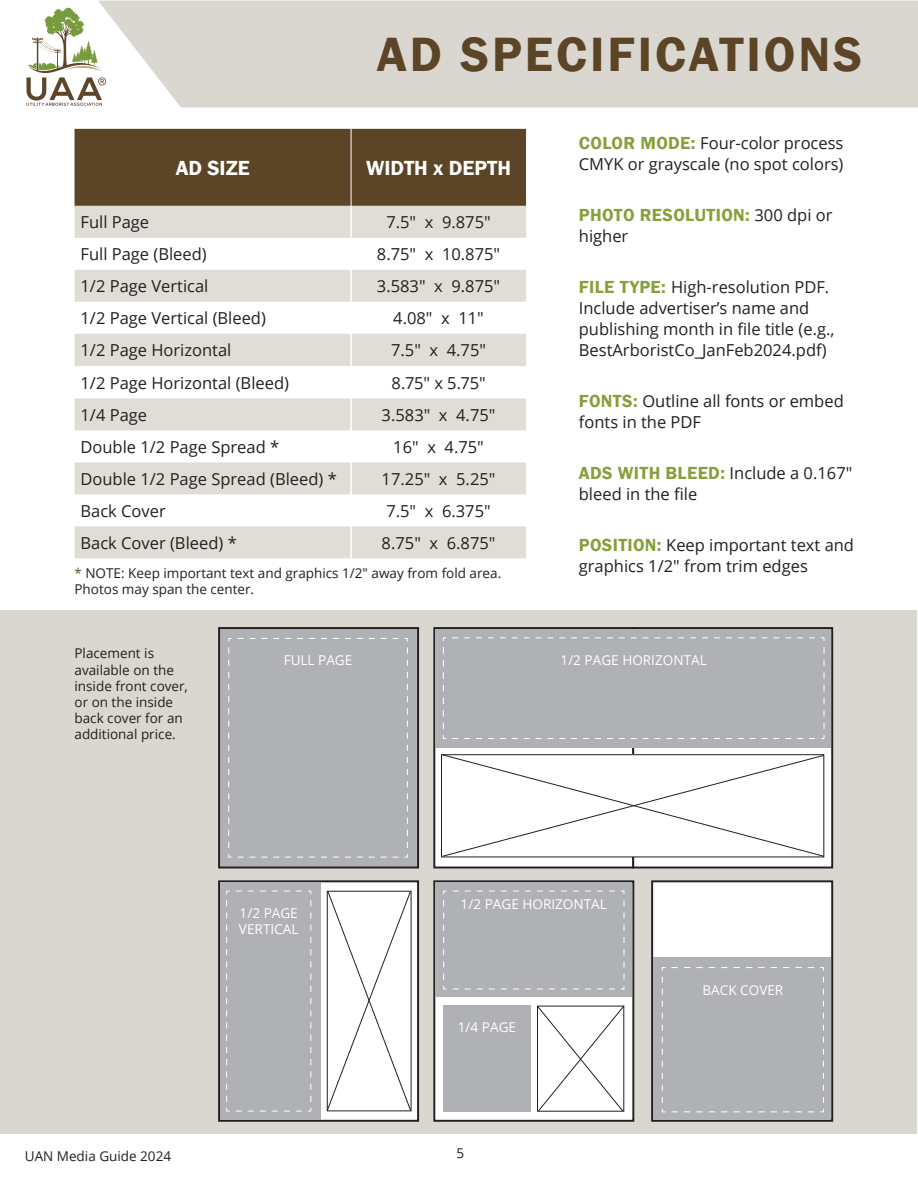
<style>
.page{position:relative;width:918px;height:1188px;background:#fff}
.page>*{position:absolute;margin:0;border:0;box-sizing:border-box;transform-origin:0 0}
.t1{font:600 49.5px "Franklin Gothic";letter-spacing:.06em;color:#5c4527}
.t2{font:600 21px "Franklin Gothic";color:#fff}
.t3{font:600 18px "Franklin Gothic";letter-spacing:.02em;color:#87a03b}
.t4{font:16.5px/21px "Open Sans";color:#231f20}
.t5{font:13.65px/16.4px "Open Sans";color:#fff}
.t6{font:13.5px/16.2px "Open Sans";color:#231f20}
.s1{color:#51612b}
.s2{font-family:"Franklin Gothic";font-weight:600;font-size:18px;color:#87a03b}
.s3{font-family:"Open Sans";font-weight:400;font-size:16.5px;color:#231f20}
</style>
<div class="page">
<div style="left:0;top:610px;width:917px;height:524px;background:#dad6d0"></div>
<div style="left:75px;top:129px;width:451px;height:77px;background:#5c4527"></div>
<svg style="left:75px;top:206px;width:451px;height:352px;fill:#e0ddd7"></svg>
<hr style="left:350px;top:206px;width:2px;height:32px;background:#fff">
<hr style="left:350px;top:238px;width:2px;height:32px;background:#fff">
<hr style="left:350px;top:270px;width:2px;height:32px;background:#fff">
<hr style="left:350px;top:302px;width:2px;height:32px;background:#fff">
<hr style="left:350px;top:334px;width:2px;height:32px;background:#fff">
<hr style="left:350px;top:366px;width:2px;height:32px;background:#fff">
<hr style="left:350px;top:398px;width:2px;height:32px;background:#fff">
<hr style="left:350px;top:430px;width:2px;height:32px;background:#fff">
<hr style="left:350px;top:462px;width:2px;height:32px;background:#fff">
<hr style="left:350px;top:494px;width:2px;height:32px;background:#fff">
<hr style="left:350px;top:526px;width:2px;height:32px;background:#fff">
<hr style="left:351px;top:129px;width:1px;height:77px;background:#fff">
<div style="left:98px;top:1px;width:820px;height:106px;background:#dad6d0"></div>
<div style="left:434px;top:881px;width:199px;height:240px;background:#fff"></div>
<div style="left:433px;top:880px;width:201px;height:242px;border:2px solid #231f20"></div>
<div style="left:435px;top:882px;width:197px;height:115px;background:#b0b1b5"></div>
<div style="left:443px;top:1006px;width:88px;height:106px;background:#b0b1b5"></div>
<div style="left:434px;top:628px;width:199px;height:240px;background:#fff"></div>
<div style="left:433px;top:627px;width:201px;height:241px;border:2px solid #231f20"></div>
<div style="left:633px;top:628px;width:199px;height:240px;background:#fff"></div>
<div style="left:632px;top:627px;width:201px;height:241px;border:2px solid #231f20"></div>
<div style="left:435px;top:629px;width:396px;height:119px;background:#b0b1b5"></div>
<svg style="left:443px;top:637px;width:382px;height:102px"></svg>
<div style="left:219px;top:628px;width:199px;height:240px;background:#b0b1b5"></div>
<div style="left:218px;top:627px;width:201px;height:241px;border:2px solid #231f20"></div>
<svg style="left:228px;top:638px;width:180px;height:220px"></svg>
<div style="left:219px;top:881px;width:199px;height:240px;background:#fff"></div>
<div style="left:218px;top:880px;width:201px;height:242px;border:2px solid #231f20"></div>
<div style="left:220px;top:882px;width:101px;height:238px;background:#b0b1b5"></div>
<svg style="left:326px;top:890px;width:86px;height:222px"></svg>
<svg style="left:226px;top:890px;width:86px;height:222px"></svg>
<div style="left:652px;top:881px;width:180px;height:240px;background:#fff"></div>
<div style="left:651px;top:880px;width:182px;height:242px;border:2px solid #231f20"></div>
<div style="left:653px;top:958px;width:178px;height:162px;background:#b0b1b5"></div>
<svg style="left:662px;top:967px;width:162px;height:146px"></svg>
<svg style="left:537px;top:1005px;width:88px;height:107px"></svg>
<svg style="left:441px;top:754px;width:384px;height:103px"></svg>
<svg style="left:443px;top:890px;width:182px;height:100px"></svg>
<svg style="left:27px;top:7px;width:79px;height:99px"></svg>
<p class="t1" style="left:377px;top:24px;width:487px">AD SPECIFICATIONS</p>
<p class="t2" style="left:176px;top:155px;width:76px">AD SIZE</p>
<p class="t2" style="left:366px;top:155px;width:146px">WIDTH x DEPTH</p>
<p class="t4" style="left:81px;top:211px;width:70px">Full Page</p>
<p class="t4" style="left:386px;top:211px;width:106px">7.5" x 9.875"</p>
<p class="t4" style="left:81px;top:243px;width:128px">Full Page (Bleed)</p>
<p class="t4" style="left:377px;top:243px;width:125px">8.75" x 10.875"</p>
<p class="t4" style="left:81px;top:275px;width:129px">1/2 Page Vertical</p>
<p class="t4" style="left:377px;top:275px;width:125px">3.583" x 9.875"</p>
<p class="t4" style="left:81px;top:307px;width:187px">1/2 Page Vertical (Bleed)</p>
<p class="t4" style="left:393px;top:307px;width:92px">4.08" x 11"</p>
<p class="t4" style="left:81px;top:339px;width:152px">1/2 Page Horizontal</p>
<p class="t4" style="left:391px;top:339px;width:97px">7.5" x 4.75"</p>
<p class="t4" style="left:81px;top:372px;width:210px">1/2 Page Horizontal (Bleed)</p>
<p class="t4" style="left:392px;top:372px;width:96px">8.75" x 5.75"</p>
<p class="t4" style="left:81px;top:404px;width:68px">1/4 Page</p>
<p class="t4" style="left:382px;top:404px;width:115px">3.583" x 4.75"</p>
<p class="t4" style="left:81px;top:436px;width:200px">Double 1/2 Page Spread *</p>
<p class="t4" style="left:393px;top:436px;width:92px">16" x 4.75"</p>
<p class="t4" style="left:81px;top:468px;width:258px">Double 1/2 Page Spread (Bleed) *</p>
<p class="t4" style="left:382px;top:468px;width:115px">17.25" x 5.25"</p>
<p class="t4" style="left:81px;top:500px;width:87px">Back Cover</p>
<p class="t4" style="left:386px;top:500px;width:106px">7.5" x 6.375"</p>
<p class="t4" style="left:81px;top:532px;width:158px">Back Cover (Bleed) *</p>
<p class="t4" style="left:382px;top:532px;width:115px">8.75" x 6.875"</p>
<p class="t6" style="left:75px;top:564px;width:428px"><span class="s1">*</span> NOTE: Keep important text and graphics 1/2" away from fold area.<br>Photos may span the center.</p>
<p class="t4" style="left:579px;top:132px;width:266px"><span class="s2">COLOR MODE:</span> Four-color process<br>CMYK or grayscale (no spot colors)</p>
<p class="t3" style="left:579px;top:204px;width:255px">PHOTO RESOLUTION: <span class="s3">300 dpi or</span></p>
<p class="t4" style="left:579px;top:225px;width:51px">higher</p>
<p class="t4" style="left:579px;top:276px;width:257px"><span class="s2">FILE TYPE:</span> High-resolution PDF.<br>Include advertiser’s name and publishing month in file title (e.g., BestArboristCo_JanFeb2024.pdf)</p>
<p class="t4" style="left:579px;top:390px;width:266px"><span class="s2">FONTS:</span> Outline all fonts or embed fonts in the PDF</p>
<p class="t4" style="left:579px;top:462px;width:275px"><span class="s2">ADS WITH BLEED:</span> Include a 0.167" bleed in the file</p>
<p class="t4" style="left:579px;top:534px;width:277px"><span class="s2">POSITION:</span> Keep important text and graphics 1/2" from trim edges</p>
<p class="t6" style="left:75px;top:645px;width:115px">Placement is available on the inside front cover, or on the inside back cover for an additional price.</p>
<p class="t5" style="left:284px;top:652px;width:70px">FULL PAGE</p>
<p class="t5" style="left:561px;top:651px;width:148px">1/2 PAGE HORIZONTAL</p>
<p class="t5" style="left:239px;top:905px;width:61px">1/2 PAGE<br>VERTICAL</p>
<p class="t5" style="left:461px;top:896px;width:148px">1/2 PAGE HORIZONTAL</p>
<p class="t5" style="left:458px;top:1019px;width:60px">1/4 PAGE</p>
<p class="t5" style="left:702px;top:981px;width:82px">BACK COVER</p>
<p class="t6" style="left:25px;top:1147px;width:148px">UAN Media Guide 2024</p>
<p class="t6" style="left:456px;top:1145px;width:9px">5</p>
</div>
